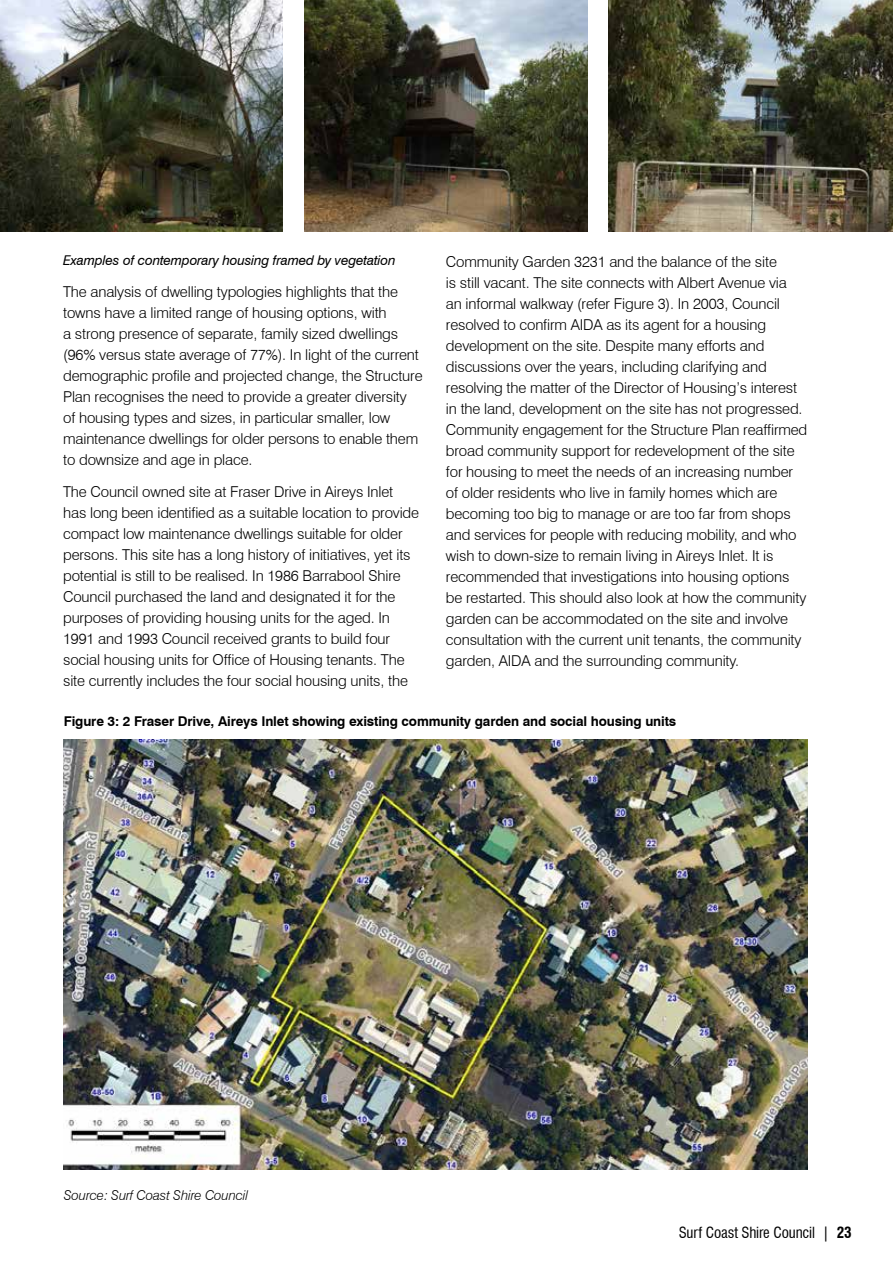
<style>
.page{position:relative;width:893px;height:1263px;background:#fff}
.page>*{position:absolute;margin:0;border:0;box-sizing:border-box;transform-origin:0 0}
.t1{font:300 15px/21px "Swiss 721 BT";letter-spacing:-.01em;color:#000}
.t2{font:condensed 15px "Swiss 721 BT";letter-spacing:-.01em;color:#000}
.t3{font:700 13.5px "Swiss 721 BT";letter-spacing:-.01em;color:#000}
.t4{font:italic 13.5px "Swiss 721 BT";letter-spacing:-.01em;color:#000}
.t5{font:italic 300 13.5px "Swiss 721 BT";letter-spacing:-.01em;color:#000}
.s1{font-weight:700}
</style>
<div class="page">
<img style="left:0;top:0;width:283px;height:232px">
<img style="left:304px;top:0;width:284px;height:232px">
<img style="left:609px;top:0;width:284px;height:232px">
<img style="left:63px;top:740px;width:744px;height:429px">
<p class="t4" style="left:63px;top:252px;width:334px">Examples of contemporary housing framed by vegetation</p>
<p class="t1" style="left:63px;top:281px;width:361px">The analysis of dwelling typologies highlights that the towns have a limited range of housing options, with<br>a strong presence of separate, family sized dwellings (96% versus state average of 77%). In light of the current demographic profile and projected change, the Structure Plan recognises the need to provide a greater diversity of housing types and sizes, in particular smaller, low maintenance dwellings for older persons to enable them to downsize and age in place.</p>
<p class="t1" style="left:63px;top:481px;width:357px">The Council owned site at Fraser Drive in Aireys Inlet has long been identified as a suitable location to provide compact low maintenance dwellings suitable for older persons. This site has a long history of initiatives, yet its potential is still to be realised. In 1986 Barrabool Shire Council purchased the land and designated it for the purposes of providing housing units for the aged. In 1991 and 1993 Council received grants to build four social housing units for Office of Housing tenants. The site currently includes the four social housing units, the</p>
<p class="t1" style="left:446px;top:251px;width:363px">Community Garden 3231 and the balance of the site<br>is still vacant. The site connects with Albert Avenue via<br>an informal walkway (refer Figure 3). In 2003, Council resolved to confirm AIDA as its agent for a housing development on the site. Despite many efforts and discussions over the years, including clarifying and resolving the matter of the Director of Housing’s interest in the land, development on the site has not progressed.<br>Community engagement for the Structure Plan reaffirmed broad community support for redevelopment of the site for housing to meet the needs of an increasing number of older residents who live in family homes which are becoming too big to manage or are too far from shops and services for people with reducing mobility, and who wish to down-size to remain living in Aireys Inlet. It is recommended that investigations into housing options be restarted. This should also look at how the community garden can be accommodated on the site and involve consultation with the current unit tenants, the community garden, AIDA and the surrounding community.</p>
<p class="t3" style="left:64px;top:713px;width:614px">Figure 3: 2 Fraser Drive, Aireys Inlet showing existing community garden and social housing units</p>
<p class="t5" style="left:64px;top:1187px;width:186px">Source: Surf Coast Shire Council</p>
<p class="t2" style="left:679px;top:1223px;width:174px">Surf Coast Shire Council | <span class="s1">23</span></p>
</div>
